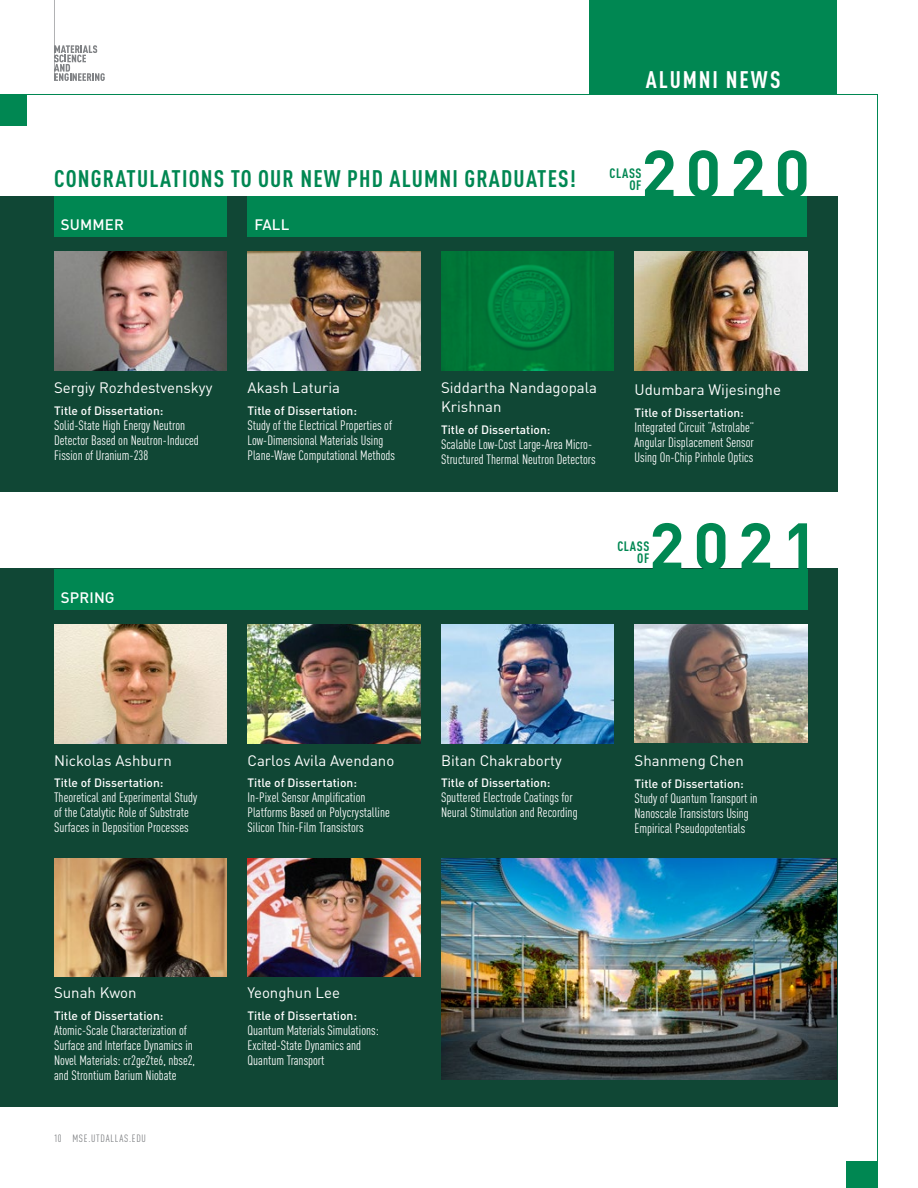
<style>
.page{position:relative;width:918px;height:1188px;background:#fff}
.page>*{position:absolute;margin:0;border:0;box-sizing:border-box;transform-origin:0 0}
.t1{font:700 66px "DIN Pro";letter-spacing:.13em;color:#008752}
.t2{font:700 condensed 23.7px "DIN Pro";letter-spacing:.05em;color:#008752}
.t3{font:700 condensed 23.7px "DIN Pro";letter-spacing:.08em;color:#fff}
.t4{font:15px/19.5px "DIN Pro";color:#fff}
.t5{font:500 15px "DIN Pro";letter-spacing:.01em;color:#fff}
.t6{font:condensed 13.5px/15px "DIN Pro";color:#fff}
.t7{font:700 condensed 13.5px/12px "DIN Pro";letter-spacing:.04em;color:#008752;text-align:right}
.t8{font:500 12px "DIN Pro";color:#fff}
.t9{font:condensed 10.5px "DIN Pro";letter-spacing:.07em;color:#808285}
</style>
<div class="page">
<svg style="left:54px;top:0;width:51px;height:81px"></svg>
<div style="left:590px;top:0;width:247px;height:94px;background:#008752"></div>
<img style="left:0;top:94px;width:878px;height:1067px">
<div style="left:846px;top:1161px;width:32px;height:27px;background:#008752"></div>
<div style="left:0;top:94px;width:27px;height:32px;background:#008752"></div>
<h2 class="t2" style="left:54px;top:164px;width:523px">CONGRATULATIONS TO OUR NEW PHD ALUMNI GRADUATES!</h2>
<p class="t5" style="left:61px;top:214px;width:64px">SUMMER</p>
<p class="t5" style="left:254px;top:214px;width:36px">FALL</p>
<h2 class="t3" style="left:646px;top:65px;width:136px">ALUMNI NEWS</h2>
<h1 class="t1" style="left:641px;top:129px;width:171px">2020</h1>
<p class="t7" style="left:610px;top:167px;width:33px">CLASS<br>OF</p>
<p class="t4" style="left:54px;top:377px;width:160px">Sergiy Rozhdestvenskyy</p>
<p class="t8" style="left:54px;top:402px;width:111px">Title of Dissertation:</p>
<p class="t6" style="left:54px;top:417px;width:146px">Solid-State High Energy Neutron<br>Detector Based on Neutron-Induced<br>Fission of Uranium-238</p>
<p class="t4" style="left:248px;top:377px;width:94px">Akash Laturia</p>
<p class="t8" style="left:248px;top:402px;width:111px">Title of Dissertation:</p>
<p class="t6" style="left:248px;top:417px;width:149px">Study of the Electrical Properties of<br>Low-Dimensional Materials Using<br>Plane-Wave Computational Methods</p>
<p class="t5" style="left:61px;top:587px;width:55px">SPRING</p>
<p class="t4" style="left:441px;top:377px;width:158px">Siddartha Nandagopala<br>Krishnan</p>
<p class="t8" style="left:441px;top:422px;width:111px">Title of Dissertation:</p>
<p class="t6" style="left:441px;top:437px;width:156px">Scalable Low-Cost Large-Area Micro-<br>Structured Thermal Neutron Detectors</p>
<p class="t4" style="left:635px;top:379px;width:148px">Udumbara Wijesinghe</p>
<p class="t8" style="left:635px;top:404px;width:111px">Title of Dissertation:</p>
<p class="t6" style="left:635px;top:420px;width:121px;text-align:justify">Integrated Circuit “Astrolabe” Angular Displacement Sensor Using On-Chip Pinhole Optics</p>
<h1 class="t1" style="left:649px;top:502px;width:171px">2021</h1>
<p class="t7" style="left:617px;top:540px;width:33px">CLASS<br>OF</p>
<p class="t4" style="left:54px;top:750px;width:119px">Nickolas Ashburn</p>
<p class="t8" style="left:54px;top:775px;width:111px">Title of Dissertation:</p>
<p class="t6" style="left:54px;top:790px;width:145px">Theoretical and Experimental Study of the Catalytic Role of Substrate<br>Surfaces in Deposition Processes</p>
<p class="t4" style="left:248px;top:750px;width:148px">Carlos Avila Avendano</p>
<p class="t8" style="left:248px;top:775px;width:111px">Title of Dissertation:</p>
<p class="t6" style="left:248px;top:790px;width:144px">In-Pixel Sensor Amplification<br>Platforms Based on Polycrystalline<br>Silicon Thin-Film Transistors</p>
<p class="t4" style="left:441px;top:750px;width:122px">Bitan Chakraborty</p>
<p class="t8" style="left:441px;top:775px;width:111px">Title of Dissertation:</p>
<p class="t6" style="left:441px;top:790px;width:138px">Sputtered Electrode Coatings for<br>Neural Stimulation and Recording</p>
<p class="t4" style="left:635px;top:750px;width:111px">Shanmeng Chen</p>
<p class="t8" style="left:635px;top:775px;width:111px">Title of Dissertation:</p>
<p class="t6" style="left:635px;top:790px;width:125px">Study of Quantum Transport in<br>Nanoscale Transistors Using<br>Empirical Pseudopotentials</p>
<p class="t4" style="left:54px;top:982px;width:84px">Sunah Kwon</p>
<p class="t8" style="left:54px;top:1007px;width:111px">Title of Dissertation:</p>
<p class="t6" style="left:54px;top:1023px;width:143px">Atomic-Scale Characterization of Surface and Interface Dynamics in Novel Materials: cr2ge2te6, nbse2, and Strontium Barium Niobate</p>
<p class="t9" style="left:54px;top:1132px;width:93px">10 MSE.UTDALLAS.EDU</p>
<p class="t4" style="left:248px;top:982px;width:94px">Yeonghun Lee</p>
<p class="t8" style="left:248px;top:1007px;width:111px">Title of Dissertation:</p>
<p class="t6" style="left:248px;top:1023px;width:133px">Quantum Materials Simulations:<br>Excited-State Dynamics and<br>Quantum Transport</p>
</div>
